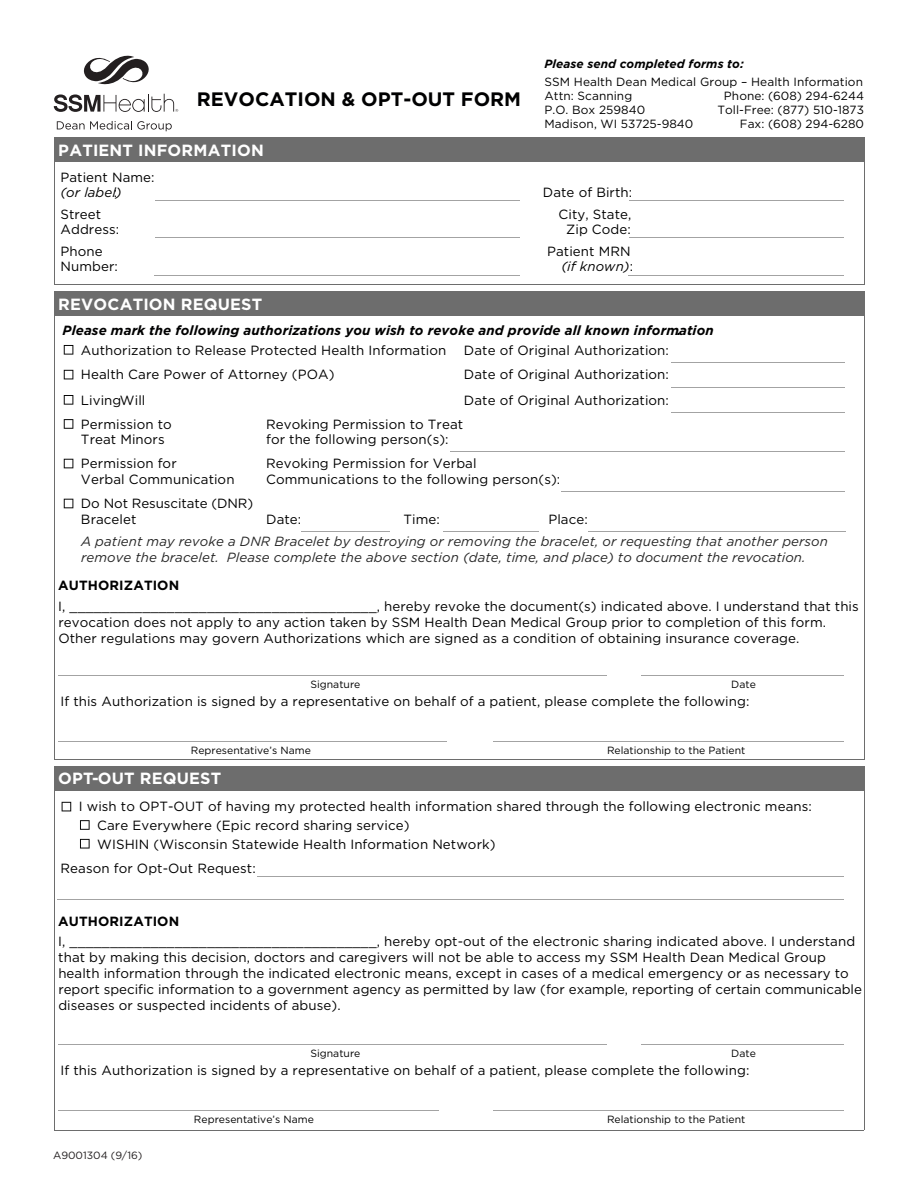
<style>
.page{position:relative;width:918px;height:1188px;background:#fff}
.page>*{position:absolute;margin:0;border:0;box-sizing:border-box;transform-origin:0 0}
.t1{font:700 19.5px "Gotham";color:#000001}
.t2{font:700 16.2px "Gotham";letter-spacing:.01em;color:#fff}
.t3{font:13.35px/15.5px "Gotham";letter-spacing:.005em;color:#000001}
.t4{font:italic 13.35px/16px "Gotham";letter-spacing:.005em;color:#262626}
.t5{font:italic 700 13.35px "Gotham";letter-spacing:.005em;color:#000001}
.t6{font:700 13.35px "Gotham";letter-spacing:.01em;color:#000001}
.t7{font:11.85px/13.8px "Gotham";letter-spacing:.005em;color:#000001}
.t8{font:italic 700 11.85px "Gotham";letter-spacing:.005em;color:#000001}
.t9{font:10.5px "Gotham";color:#000001}
.t10{font:10.5px "Gotham";color:#231f20}
.s1{font-style:italic}
</style>
<div class="page">
<div style="left:58px;top:140px;width:802px;height:19px;background:#6d6d6d"></div>
<hr style="left:54px;top:138px;width:810px;height:2px;background:#6d6d6d">
<hr style="left:54px;top:159px;width:810px;height:3px;background:#6d6d6d">
<hr style="left:155px;top:200px;width:365px;height:1px;background:#a3a3a3">
<hr style="left:630px;top:200px;width:214px;height:1px;background:#a3a3a3">
<hr style="left:155px;top:237px;width:365px;height:1px;background:#a3a3a3">
<hr style="left:630px;top:237px;width:214px;height:1px;background:#a3a3a3">
<hr style="left:154px;top:275px;width:366px;height:1px;background:#a3a3a3">
<hr style="left:629px;top:275px;width:215px;height:1px;background:#a3a3a3">
<svg style="left:54px;top:140px;width:1px;height:24px"></svg>
<svg style="left:864px;top:138px;width:1px;height:26px"></svg>
<hr style="left:54px;top:164px;width:1px;height:120px;background:#6d6d6d">
<hr style="left:54px;top:284px;width:810px;height:1px;background:#6d6d6d">
<hr style="left:864px;top:164px;width:1px;height:120px;background:#6d6d6d">
<div style="left:58px;top:294px;width:802px;height:20px;background:#6d6d6d"></div>
<hr style="left:54px;top:292px;width:810px;height:2px;background:#6d6d6d">
<hr style="left:54px;top:314px;width:810px;height:2px;background:#6d6d6d">
<svg style="left:64px;top:345px;width:9px;height:10px"></svg>
<svg style="left:64px;top:370px;width:9px;height:9px"></svg>
<hr style="left:671px;top:362px;width:174px;height:1px;background:#a3a3a3">
<svg style="left:64px;top:395px;width:9px;height:10px"></svg>
<hr style="left:671px;top:387px;width:174px;height:1px;background:#a3a3a3">
<svg style="left:64px;top:419px;width:9px;height:10px"></svg>
<hr style="left:671px;top:412px;width:174px;height:1px;background:#a3a3a3">
<svg style="left:64px;top:459px;width:9px;height:9px"></svg>
<hr style="left:451px;top:451px;width:394px;height:1px;background:#a3a3a3">
<svg style="left:64px;top:499px;width:9px;height:9px"></svg>
<hr style="left:561px;top:491px;width:284px;height:1px;background:#a3a3a3">
<hr style="left:302px;top:531px;width:88px;height:1px;background:#a3a3a3">
<hr style="left:443px;top:531px;width:95px;height:1px;background:#a3a3a3">
<hr style="left:588px;top:531px;width:258px;height:1px;background:#a3a3a3">
<hr style="left:58px;top:675px;width:549px;height:1px;background:#a3a3a3">
<hr style="left:641px;top:675px;width:203px;height:1px;background:#a3a3a3">
<hr style="left:493px;top:742px;width:351px;height:1px;background:#a3a3a3">
<hr style="left:58px;top:742px;width:389px;height:1px;background:#a3a3a3">
<svg style="left:54px;top:294px;width:1px;height:24px"></svg>
<svg style="left:864px;top:292px;width:1px;height:26px"></svg>
<hr style="left:54px;top:318px;width:1px;height:441px;background:#6d6d6d">
<hr style="left:864px;top:318px;width:1px;height:442px;background:#6d6d6d">
<div style="left:58px;top:769px;width:802px;height:19px;background:#6d6d6d"></div>
<hr style="left:54px;top:766px;width:810px;height:1px;background:#6d6d6d">
<hr style="left:54px;top:767px;width:810px;height:2px;background:#6d6d6d">
<hr style="left:54px;top:788px;width:810px;height:2px;background:#6d6d6d">
<svg style="left:62px;top:802px;width:9px;height:9px"></svg>
<svg style="left:80px;top:820px;width:10px;height:10px"></svg>
<svg style="left:80px;top:839px;width:10px;height:10px"></svg>
<hr style="left:258px;top:876px;width:586px;height:1px;background:#a3a3a3">
<hr style="left:57px;top:899px;width:787px;height:1px;background:#a3a3a3">
<hr style="left:58px;top:1044px;width:549px;height:1px;background:#a3a3a3">
<hr style="left:641px;top:1044px;width:203px;height:1px;background:#a3a3a3">
<hr style="left:58px;top:1111px;width:381px;height:1px;background:#a3a3a3">
<hr style="left:493px;top:1111px;width:351px;height:1px;background:#a3a3a3">
<svg style="left:54px;top:769px;width:1px;height:23px"></svg>
<svg style="left:864px;top:766px;width:1px;height:26px"></svg>
<hr style="left:54px;top:792px;width:1px;height:338px;background:#6d6d6d">
<hr style="left:54px;top:1130px;width:810px;height:1px;background:#6d6d6d">
<hr style="left:864px;top:792px;width:1px;height:338px;background:#6d6d6d">
<svg style="left:57px;top:121px;width:115px;height:10px"></svg>
<svg style="left:54px;top:55px;width:124px;height:57px"></svg>
<hr style="left:54px;top:759px;width:810px;height:1px;background:#6d6d6d">
<h1 class="t1" style="left:197px;top:88px;width:326px">REVOCATION &amp; OPT-OUT FORM</h1>
<p class="t2" style="left:58px;top:140px;width:207px">PATIENT INFORMATION</p>
<p class="t3" style="left:60px;top:169px;width:96px">Patient Name: <span class="s1">(or label</span>:<span class="s1">)</span></p>
<p class="t8" style="left:544px;top:57px;width:201px">Please send completed forms to:</p>
<p class="t7" style="left:545px;top:75px;width:320px">SSM Health Dean Medical Group – Health Information<br>Attn: Scanning<br>P.O. Box 259840<br>Madison, WI 53725-9840</p>
<p class="t7" style="left:717px;top:89px;width:148px;text-align:right">Phone: (608) 294-6244<br>Toll-Free: (877) 510-1873<br>Fax: (608) 294-6280</p>
<p class="t3" style="left:543px;top:185px;width:91px">Date of Birth:</p>
<p class="t3" style="left:60px;top:206px;width:60px">Street<br>Address:</p>
<p class="t3" style="left:559px;top:206px;width:74px;text-align:center">City, State,<br>Zip Code:</p>
<p class="t3" style="left:60px;top:243px;width:59px">Phone<br>Number:</p>
<p class="t3" style="left:547px;top:243px;width:88px;text-align:right">Patient MRN <span class="s1">(if known)</span>:</p>
<p class="t2" style="left:58px;top:295px;width:206px">REVOCATION REQUEST</p>
<p class="t5" style="left:63px;top:322px;width:653px">Please mark the following authorizations you wish to revoke and provide all known inform.ation</p>
<p class="t3" style="left:81px;top:342px;width:367px">Authorization to Release Protected Health Information</p>
<p class="t3" style="left:464px;top:342px;width:207px">Date of Original Authorization:</p>
<p class="t3" style="left:81px;top:367px;width:255px">Health Care Power of Attorney (POA)</p>
<p class="t3" style="left:464px;top:367px;width:207px">Date of Original Authorization:</p>
<p class="t3" style="left:81px;top:392px;width:66px">LivingWill</p>
<p class="t3" style="left:464px;top:392px;width:207px">Date of Original Authorization:</p>
<p class="t3" style="left:81px;top:416px;width:92px">Permission to<br>Treat Minors</p>
<p class="t3" style="left:266px;top:416px;width:199px">Revoking Permission to Treat for the following person(s):</p>
<p class="t3" style="left:81px;top:455px;width:155px;line-height:15.9px">Permission for<br>Verbal Communication</p>
<p class="t3" style="left:266px;top:455px;width:296px;line-height:15.9px">Revoking Permission for Verbal<br>Communications to the following person(s):</p>
<p class="t3" style="left:81px;top:496px;width:174px">Do Not Resuscitate (DNR)<br>Bracelet</p>
<p class="t3" style="left:266px;top:511px;width:37px">Date:</p>
<p class="t3" style="left:403px;top:511px;width:38px">Time:</p>
<p class="t3" style="left:548px;top:511px;width:41px">Place:</p>
<p class="t4" style="left:81px;top:533px;width:748px">A patient may revoke a DNR Bracelet by destroying or removing the bracelet, or requesting that another person remove the bracelet. Please complete the above section (date, time, and place) to document the revocation.</p>
<p class="t6" style="left:58px;top:578px;width:122px">AUTHORIZATION</p>
<p class="t3" style="left:58px;top:598px;width:802px;line-height:16px">I, ______________________________________, hereby revoke the document(s) indicated above. I understand that this revocation does not apply to any action taken by SSM Health Dean Medical Group prior to completion of this form.<br>Other regulations may govern Authorizations which are signed as a condition of obtaining insurance coverage.</p>
<p class="t9" style="left:310px;top:678px;width:52px">Signature</p>
<p class="t9" style="left:731px;top:678px;width:26px">Date</p>
<p class="t3" style="left:60px;top:693px;width:690px">If this Authorization is signed by a representative on behalf of a patient, please complete the following:</p>
<p class="t9" style="left:191px;top:745px;width:122px">Representative’s Name</p>
<p class="t9" style="left:607px;top:745px;width:140px">Relationship to the Patient</p>
<p class="t2" style="left:58px;top:769px;width:165px">OPT-OUT REQUEST</p>
<p class="t3" style="left:97px;top:797px;width:716px;line-height:18.6px;text-indent:-18px">I wish to OPT-OUT of having my protected health information shared through the following electronic means:<br>Care Everywhere (Epic record sharing service)<br>WISHIN (Wisconsin Statewide Health Information Network)</p>
<p class="t3" style="left:61px;top:861px;width:197px">Reason for Opt-Out Request:</p>
<p class="t6" style="left:58px;top:913px;width:122px">AUTHORIZATION</p>
<p class="t3" style="left:58px;top:933px;width:805px;line-height:16px">I, ______________________________________, hereby opt-out of the electronic sharing indicated above. I understand that by making this decision, doctors and caregivers will not be able to access my SSM Health Dean Medical Group health information through the indicated electronic means, except in cases of a medical emergency or as necessary to report specific information to a government agency as permitted by law (for example, reporting of certain communicable diseases or suspected incidents of abuse).</p>
<p class="t9" style="left:310px;top:1047px;width:52px">Signature</p>
<p class="t9" style="left:731px;top:1047px;width:26px">Date</p>
<p class="t3" style="left:60px;top:1062px;width:690px">If this Authorization is signed by a representative on behalf of a patient, please complete the following:</p>
<p class="t9" style="left:194px;top:1114px;width:122px">Representative’s Name</p>
<p class="t9" style="left:607px;top:1114px;width:140px">Relationship to the Patient</p>
<p class="t10" style="left:53px;top:1150px;width:91px">A9001304 (9/16)</p>
</div>
